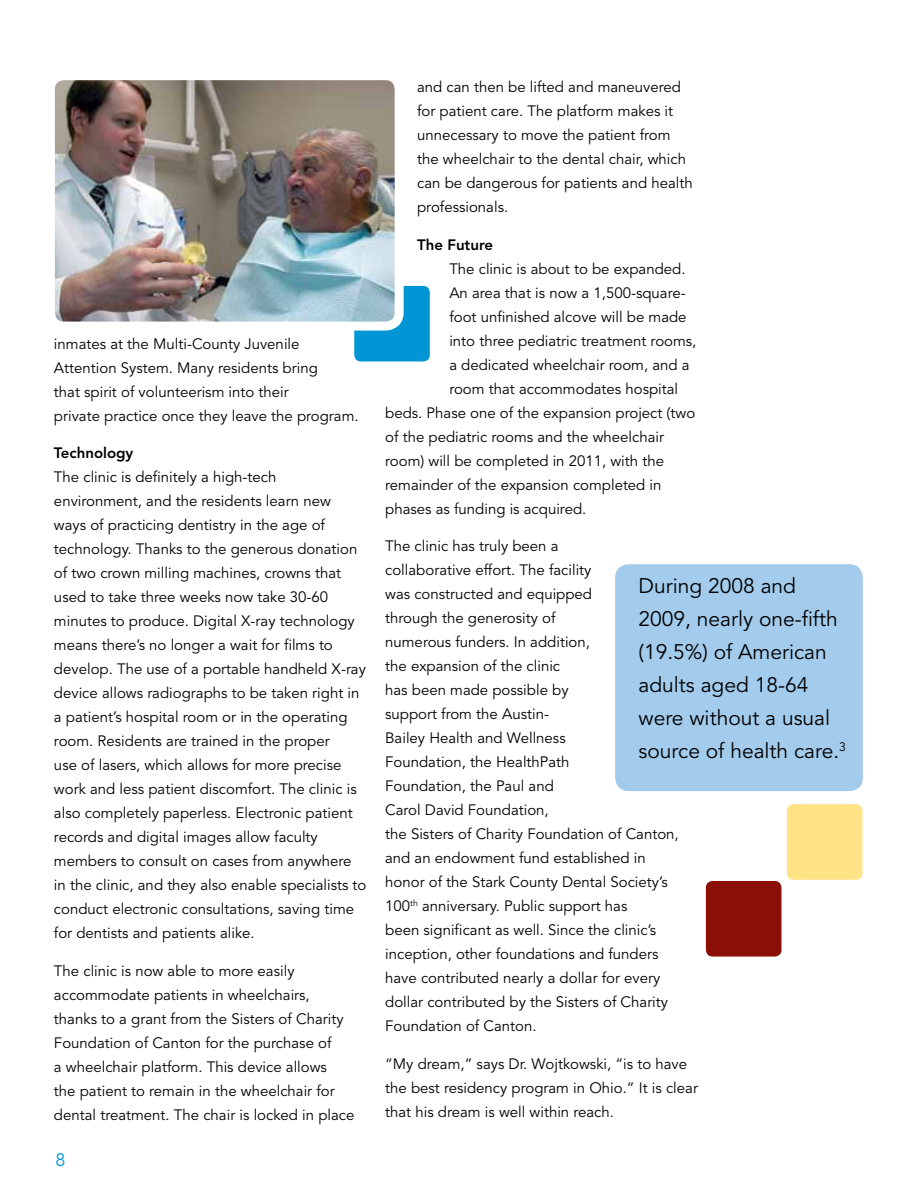
<style>
.page{position:relative;width:918px;height:1188px;background:#fff}
.page>*{position:absolute;margin:0;border:0;box-sizing:border-box;transform-origin:0 0}
.t1{font:21px/33px "Avenir LT Std";color:#000}
.t2{font:18px "Avenir LT Std";color:#0096d6}
.t3{font:15px/24px "Avenir LT Std";color:#000}
.t4{font:800 15px "Avenir LT Std";color:#000}
.s1{font-weight:800}
</style>
<div class="page">
<div style="left:704px;top:879px;width:80px;height:80px;background:#8b0f04;border-radius:9px"></div>
<div style="left:701px;top:876px;width:85px;height:85px;border:4px solid #fff;border-radius:9px"></div>
<div style="left:611px;top:560px;width:256px;height:236px;background:#a2cbec;border-radius:18px"></div>
<div style="left:606px;top:555px;width:266px;height:245px;border:9px solid #fff;border-radius:18px"></div>
<div style="left:352px;top:284px;width:80px;height:80px;background:#0096d6;border-radius:9px"></div>
<div style="left:350px;top:281px;width:84px;height:85px;border:4px solid #fff;border-radius:9px"></div>
<div style="left:785px;top:802px;width:80px;height:80px;background:#ffe384;border-radius:9px"></div>
<div style="left:782px;top:800px;width:85px;height:84px;border:4px solid #fff;border-radius:9px"></div>
<img style="left:56px;top:81px;width:338px;height:240px">
<div style="left:46px;top:71px;width:358px;height:260px;border:9px solid #fff;border-radius:14px"></div>
<p class="t3" style="left:54px;top:332px;width:306px">inmates at the Multi-County Juvenile Attention System. Many residents bring<br>that spirit of volunteerism into their<br>private practice once they leave the program.</p>
<p class="t3" style="left:54px;top:441px;width:314px"><span class="s1">Technology<br></span>The clinic is definitely a high-tech environment, and the residents learn new ways of practicing dentistry in the age of technology. Thanks to the generous donation of two crown milling machines, crowns that used to take three weeks now take 30-60 minutes to produce. Digital X-ray technology means there’s no longer a wait for films to develop. The use of a portable handheld X-ray device allows radiographs to be taken right in a patient’s hospital room or in the operating room. Residents are trained in the proper<br>use of lasers, which allows for more precise work and less patient discomfort. The clinic is also completely paperless. Electronic patient records and digital images allow faculty members to consult on cases from anywhere in the clinic, and they also enable specialists to conduct electronic consultations, saving time for dentists and patients alike.</p>
<p class="t3" style="left:54px;top:959px;width:302px">The clinic is now able to more easily accommodate patients in wheelchairs, thanks to a grant from the Sisters of Charity Foundation of Canton for the purchase of<br>a wheelchair platform. This device allows<br>the patient to remain in the wheelchair for dental treatment. The chair is locked in place</p>
<p class="t2" style="left:56px;top:1149px;width:12px">8</p>
<p class="t3" style="left:417px;top:76px;width:277px">and can then be lifted and maneuvered for patient care. The platform makes it unnecessary to move the patient from the wheelchair to the dental chair, which can be dangerous for patients and health professionals.</p>
<p class="t4" style="left:417px;top:236px;width:78px">The Future</p>
<p class="t3" style="left:449px;top:257px;width:238px">The clinic is about to be expanded.</p>
<p class="t3" style="left:449px;top:281px;width:238px">An area that is now a 1,500-square-</p>
<p class="t3" style="left:449px;top:305px;width:239px">foot unfinished alcove will be made</p>
<p class="t3" style="left:449px;top:329px;width:249px">into three pediatric treatment rooms,</p>
<p class="t3" style="left:449px;top:353px;width:242px">a dedicated wheelchair room, and a</p>
<p class="t3" style="left:449px;top:377px;width:230px">room that accommodates hospital</p>
<p class="t3" style="left:385px;top:401px;width:312px">beds. Phase one of the expansion project (two</p>
<p class="t3" style="left:385px;top:425px;width:280px">of the pediatric rooms and the wheelchair</p>
<p class="t3" style="left:385px;top:449px;width:280px">room) will be completed in 2011, with the</p>
<p class="t3" style="left:385px;top:473px;width:278px">remainder of the expansion completed in</p>
<p class="t3" style="left:385px;top:497px;width:203px">phases as funding is acquired.</p>
<p class="t3" style="left:385px;top:535px;width:295px">The clinic has truly been a<br>collaborative effort. The facility<br>was constructed and equipped<br>through the generosity of<br>numerous funders. In addition,<br>the expansion of the clinic<br>has been made possible by<br>support from the Austin-<br>Bailey Health and Wellness<br>Foundation, the HealthPath<br>Foundation, the Paul and<br>Carol David Foundation,<br>the Sisters of Charity Foundation of Canton, and an endowment fund established in honor of the Stark County Dental Society’s<br>100<sup>th</sup> anniversary. Public support has<br>been significant as well. Since the clinic’s inception, other foundations and funders have contributed nearly a dollar for every dollar contributed by the Sisters of Charity<br>Foundation of Canton.</p>
<p class="t3" style="left:385px;top:1052px;width:314px">“My dream,” says Dr. Wojtkowski, “is to have the best residency program in Ohio.” It is clear that his dream is well within reach.</p>
<p class="t1" style="left:639px;top:569px;width:209px">During 2008 and<br>2009, nearly one-fifth (19.5%) of American adults aged 18-64 were without a usual source of health care.<sup>3</sup></p>
</div>
